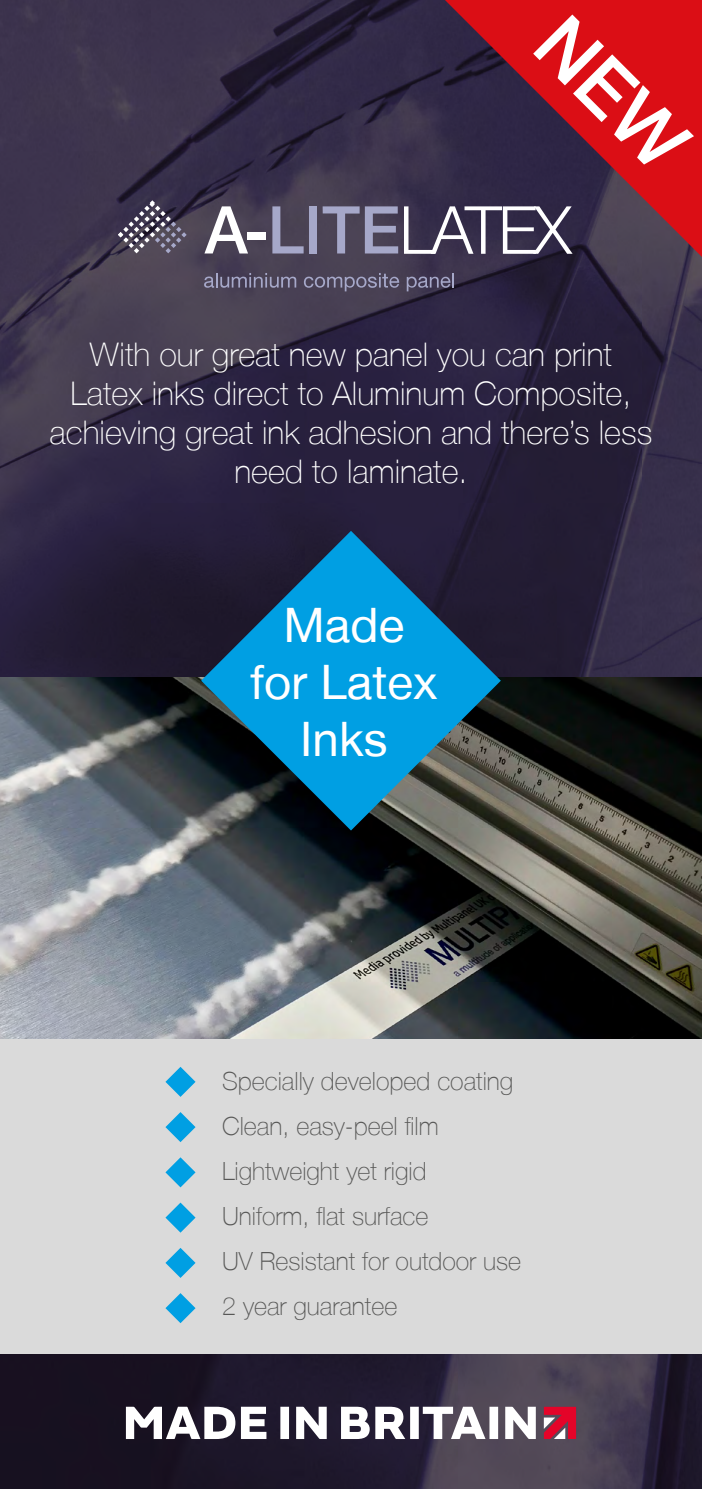
<style>
.page{position:relative;width:702px;height:1489px;background:#fff}
.page>*{position:absolute;margin:0;border:0;box-sizing:border-box;transform-origin:0 0}
.t1{font:300 66.25px "Helvetica Neue LT Com";letter-spacing:-.055em;color:#fff}
.t2{font:47.5px/57px "Helvetica Neue LT";color:#fff;text-align:center}
.t3{font:100 32.5px/39px "Helvetica Neue LT";color:#fff;text-align:center}
.t4{font:100 25px/45px "Helvetica Neue LT";color:#575756}
</style>
<div class="page">
<img style="left:0;top:0;width:702px;height:677px">
<img style="left:0;top:1354px;width:702px;height:134px">
<div style="left:0;top:680px;width:702px;height:674px;background:#dadada"></div>
<svg style="left:544px;top:1406px;width:32px;height:32px"></svg>
<svg style="left:126px;top:1406px;width:409px;height:32px"></svg>
<img style="left:0;top:677px;width:702px;height:361px">
<svg style="left:201px;top:531px;width:300px;height:299px;background:#16648b"></svg>
<svg style="left:165px;top:1067px;width:30px;height:29px"></svg>
<svg style="left:165px;top:1112px;width:30px;height:30px"></svg>
<svg style="left:165px;top:1157px;width:30px;height:30px"></svg>
<svg style="left:165px;top:1202px;width:30px;height:30px"></svg>
<svg style="left:165px;top:1248px;width:30px;height:29px"></svg>
<svg style="left:165px;top:1293px;width:30px;height:29px"></svg>
<svg style="left:445px;top:0;width:257px;height:257px;background:#622439"></svg>
<svg style="left:204px;top:273px;width:92px;height:15px"></svg>
<svg style="left:304px;top:273px;width:95px;height:18px;background:#5f5a70"></svg>
<svg style="left:406px;top:273px;width:48px;height:18px"></svg>
<svg style="left:204px;top:206px;width:44px;height:47px"></svg>
<div style="left:247px;top:232px;width:18px;height:7px;background:#fff"></div>
<svg style="left:272px;top:206px;width:31px;height:47px"></svg>
<div style="left:309px;top:206px;width:8px;height:47px;background:#a6a8c9"></div>
<svg style="left:322px;top:206px;width:37px;height:47px;background:#68647a"></svg>
<svg style="left:365px;top:206px;width:33px;height:47px;background:#7b7994"></svg>
<svg style="left:118px;top:200px;width:69px;height:53px;background:#5a5366"></svg>
<svg style="left:533px;top:15px;width:161px;height:160px;background:#c2111b"></svg>
<h1 class="t1" style="left:399px;top:190px;width:174px">LATEX</h1>
<p class="t3" style="left:50px;top:335px;width:604px">With our great new panel you can print<br>Latex inks direct to Aluminum Composite, achieving great ink adhesion and there’s less need to laminate.</p>
<h2 class="t2" style="left:250px;top:596px;width:189px">Made for Latex<br>Inks</h2>
<p class="t4" style="left:222px;top:1058px;width:300px">Specially developed coating<br>Clean, easy-peel film<br>Lightweight yet rigid<br>Uniform, flat surface<br>UV Resistant for outdoor use<br>2 year guarantee</p>
</div>
